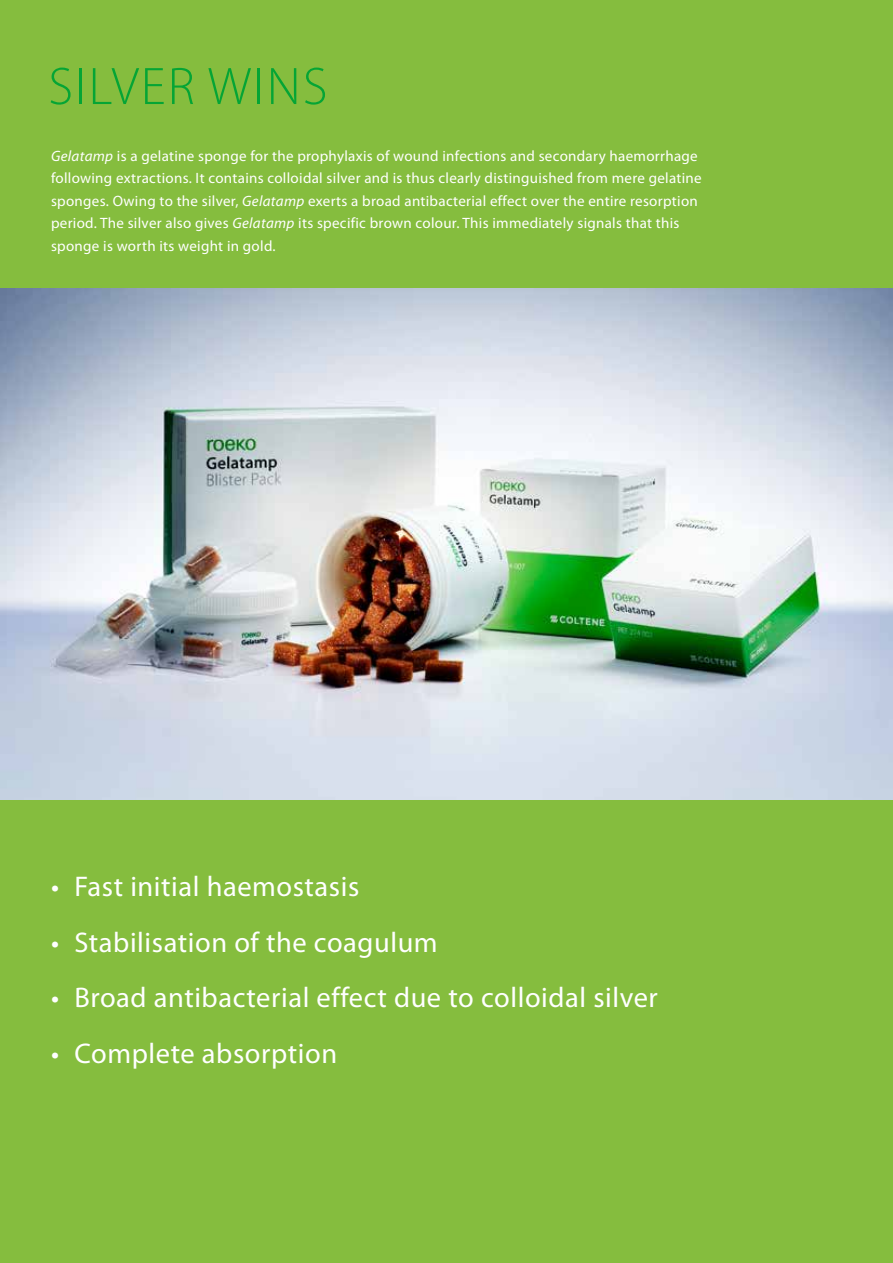
<style>
.page{position:relative;width:893px;height:1263px;background:#fff}
.page>*{position:absolute;margin:0;border:0;box-sizing:border-box;transform-origin:0 0}
.t1{font:300 53.25px "Myriad Pro";letter-spacing:.04em;color:#05a535}
.t2{font:28.5px "Myriad Pro";letter-spacing:.02em;color:#fff}
.t3{font:15px/22.5px "Myriad Pro";letter-spacing:.02em;color:#fff}
.s1{font-style:italic}
</style>
<div class="page">
<img style="left:0;top:288px;width:893px;height:512px">
<div style="left:0;top:0;width:893px;height:288px;background:#85bd3e"></div>
<div style="left:0;top:800px;width:893px;height:463px;background:#85bd3e"></div>
<h1 class="t1" style="left:48px;top:54px;width:281px">SILVER WINS</h1>
<p class="t3" style="left:51px;top:144px;width:652px"><span class="s1">Gelatamp</span> is a gelatine sponge for the prophylaxis of wound infections and secondary haemorrhage following extractions. It contains colloidal silver and is thus clearly distinguished from mere gelatine sponges. Owing to the silver, <span class="s1">Gelatamp</span> exerts a broad antibacterial effect over the entire resorption period. The silver also gives <span class="s1">Gelatamp</span> its specific brown colour. This immediately signals that this sponge is worth its weight in gold.</p>
<h2 class="t2" style="left:51px;top:869px;width:310px">• Fast initial haemostasis</h2>
<h2 class="t2" style="left:51px;top:925px;width:388px">• Stabilisation of the coagulum</h2>
<h2 class="t2" style="left:51px;top:980px;width:608px">• Broad antibacterial effect due to colloidal silver</h2>
<h2 class="t2" style="left:51px;top:1035px;width:288px">• Complete absorption</h2>
</div>
